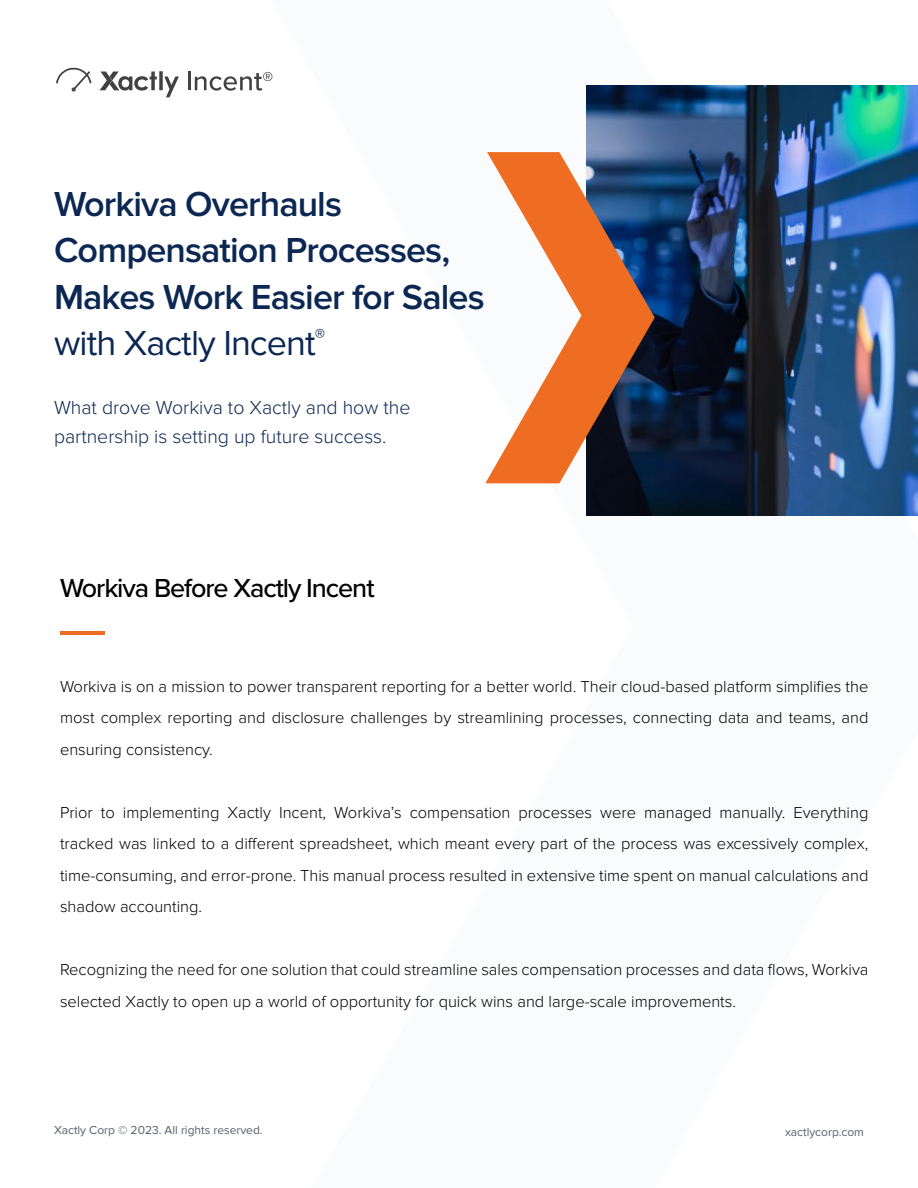
<style>
.page{position:relative;width:918px;height:1188px;background:#fff}
.page>*{position:absolute;margin:0;border:0;box-sizing:border-box;transform-origin:0 0}
.t1{font:600 36px/46.5px "Proxima Nova";letter-spacing:-.025em;color:#0b2752}
.t2{font:500 27px "Proxima Nova";letter-spacing:-.04em;color:#000}
.t3{font:300 19.5px/28.5px "Proxima Nova";color:#0b2752}
.t4{font:300 16.5px/31.5px "Proxima Nova";color:#000;text-align:justify}
.t5{font:12px "Proxima Nova";color:#595e6b}
.s1{font-weight:400}
</style>
<div class="page">
<img style="left:586px;top:86px;width:332px;height:430px">
<svg style="left:100px;top:71px;width:79px;height:26px"></svg>
<hr style="left:188px;top:72px;width:3px;height:18px;background:#424142">
<svg style="left:195px;top:72px;width:77px;height:19px"></svg>
<svg style="left:56px;top:67px;width:35px;height:25px"></svg>
<svg style="left:485px;top:152px;width:170px;height:331px"></svg>
<hr style="left:60px;top:632px;width:45px;height:3px;background:#ef6d22">
<h1 class="t1" style="left:54px;top:181px;width:432px">Workiva Overhauls<br>Compensation Processes,<br>Makes Work Easier for Sales <span class="s1">with Xactly Incent</span><sup>®</sup></h1>
<p class="t3" style="left:54px;top:394px;width:358px">What drove Workiva to Xactly and how the partnership is setting up future success.</p>
<h2 class="t2" style="left:60px;top:568px;width:316px">Workiva Before Xactly Incent</h2>
<p class="t4" style="left:60px;top:671px;width:810px">Workiva is on a mission to power transparent reporting for a better world. Their cloud-based platform simplifies the most complex reporting and disclosure challenges by streamlining processes, connecting data and teams, and ensuring consistency.</p>
<p class="t4" style="left:60px;top:797px;width:810px">Prior to implementing Xactly Incent, Workiva’s compensation processes were managed manually. Everything tracked was linked to a different spreadsheet, which meant every part of the process was excessively complex, time-consuming, and error-prone. This manual process resulted in extensive time spent on manual calculations and shadow accounting.</p>
<p class="t4" style="left:60px;top:954px;width:810px">Recognizing the need for one solution that could streamline sales compensation processes and data flows, Workiva selected Xactly to open up a world of opportunity for quick wins and large-scale improvements.</p>
<p class="t5" style="left:54px;top:1123px;width:210px">Xactly Corp © 2023. All rights reserved.</p>
<p class="t5" style="left:785px;top:1125px;width:80px">xactlycorp.com</p>
</div>
